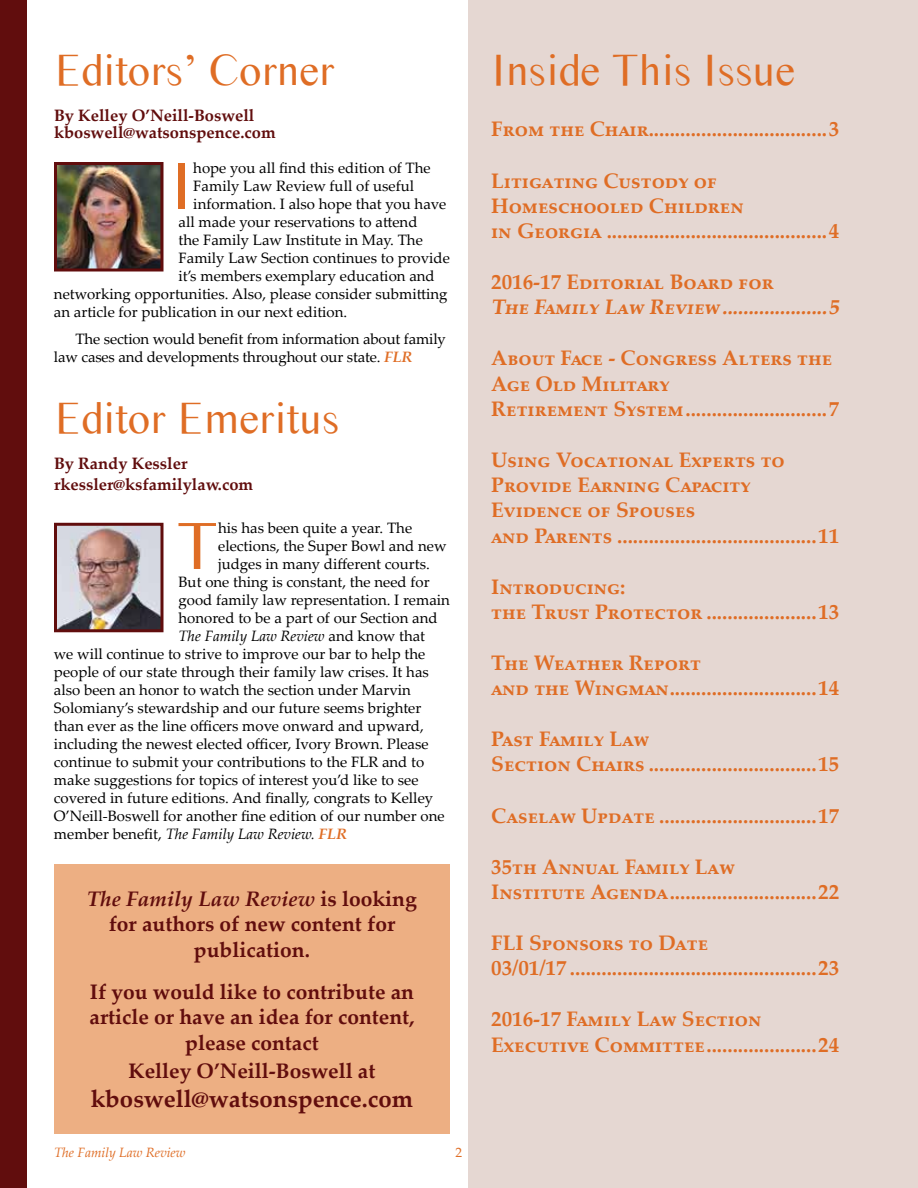
<style>
.page{position:relative;width:918px;height:1188px;background:#fff}
.page>*{position:absolute;margin:0;border:0;box-sizing:border-box;transform-origin:0 0}
.t1{font:69.3px "Times Sans Serif";color:#df6d25}
.t2{font:45px "Times Sans Serif";color:#df6d25}
.t3{font:700 24px "Palatino Linotype";color:#610d0d}
.t4{font:700 21px/25.2px "Palatino Linotype";color:#df6d25}
.t5{font:700 21px/25.2px "Palatino Linotype";color:#610d0d;text-align:center}
.t6{font:700 16.5px/16.5px "Palatino Linotype";color:#610d0d}
.t7{font:15px/18px "Palatino Linotype";color:#000}
.t8{font:italic 15px "Palatino Linotype";color:#000}
.t9{font:italic 13.5px "Palatino Linotype";color:#df6d25}
.t10{font:13.5px "Palatino Linotype";color:#df6d25}
.s1{font-weight:700;font-style:italic;color:#df6d25}
.s2{font-style:normal}
.s3{font-weight:700;color:#df6d25}
.s4{font-style:italic}
</style>
<div class="page">
<div style="left:468px;top:0;width:450px;height:1188px;background:#e5d7d2"></div>
<img style="left:58px;top:166px;width:102px;height:102px">
<div style="left:54px;top:162px;width:110px;height:110px;border:3px solid #610d0d"></div>
<img style="left:58px;top:527px;width:102px;height:101px">
<div style="left:54px;top:523px;width:110px;height:109px;border:3px solid #610d0d"></div>
<div style="left:0;top:0;width:27px;height:1188px;background:#610d0d"></div>
<div style="left:54px;top:864px;width:396px;height:270px;background:#edaf83"></div>
<h2 class="t2" style="left:54px;top:40px;width:282px">Editors’ Corner</h2>
<p class="t6" style="left:54px;top:107px;width:223px">By Kelley O’Neill-Boswell kboswell@watsonspence.com</p>
<h1 class="t1" style="left:170px;top:139px;width:25px">I</h1>
<p class="t7" style="left:193px;top:158px;width:239px">hope you all find this edition of The</p>
<p class="t7" style="left:193px;top:176px;width:222px">Family Law Review full of useful</p>
<p class="t7" style="left:193px;top:194px;width:254px">information. I also hope that you have</p>
<p class="t7" style="left:179px;top:212px;width:240px">all made your reservations to attend</p>
<p class="t7" style="left:179px;top:230px;width:246px">the Family Law Institute in May. The</p>
<p class="t7" style="left:179px;top:248px;width:273px">Family Law Section continues to provide</p>
<p class="t7" style="left:179px;top:266px;width:258px">it’s members exemplary education and</p>
<p class="t7" style="left:54px;top:284px;width:395px">networking opportunities. Also, please consider submitting</p>
<p class="t7" style="left:54px;top:302px;width:295px">an article for publication in our next edition.</p>
<p class="t7" style="left:54px;top:329px;width:393px;text-indent:22px">The section would benefit from information about family law cases and developments throughout our state. <span class="s1">FLR</span></p>
<h2 class="t2" style="left:54px;top:387px;width:287px">Editor Emeritus</h2>
<p class="t6" style="left:54px;top:452px;width:201px;line-height:21px">By Randy Kessler rkessler@ksfamilylaw.com</p>
<h1 class="t1" style="left:176px;top:499px;width:44px">T</h1>
<p class="t7" style="left:218px;top:518px;width:196px">his has been quite a year. The</p>
<p class="t7" style="left:218px;top:536px;width:230px">elections, the Super Bowl and new</p>
<p class="t7" style="left:218px;top:554px;width:213px">judges in many different courts.</p>
<p class="t7" style="left:178px;top:572px;width:253px">But one thing is constant, the need for</p>
<p class="t7" style="left:178px;top:590px;width:273px">good family law representation. I remain</p>
<p class="t7" style="left:178px;top:608px;width:261px">honored to be a part of our Section and</p>
<p class="t8" style="left:178px;top:625px;width:248px">The Family Law Review <span class="s2">and know that</span></p>
<p class="t7" style="left:54px;top:644px;width:373px">we will continue to strive to improve our bar to help the</p>
<p class="t7" style="left:54px;top:662px;width:376px">people of our state through their family law crises. It has</p>
<p class="t7" style="left:54px;top:680px;width:358px">also been an honor to watch the section under Marvin</p>
<p class="t7" style="left:54px;top:698px;width:369px">Solomiany’s stewardship and our future seems brighter</p>
<p class="t7" style="left:54px;top:716px;width:371px">than ever as the line officers move onward and upward,</p>
<p class="t7" style="left:54px;top:734px;width:376px">including the newest elected officer, Ivory Brown. Please</p>
<p class="t7" style="left:54px;top:752px;width:372px">continue to submit your contributions to the FLR and to</p>
<p class="t7" style="left:54px;top:770px;width:366px">make suggestions for topics of interest you’d like to see</p>
<p class="t7" style="left:54px;top:788px;width:381px">covered in future editions. And finally, congrats to Kelley</p>
<p class="t7" style="left:54px;top:806px;width:392px">O’Neill-Boswell for another fine edition of our number one</p>
<p class="t8" style="left:54px;top:823px;width:294px"><span class="s2">member benefit,</span> The Family Law Review. <span class="s3">FLR</span></p>
<h3 class="t5" style="left:87px;top:886px;width:331px"><span class="s4">The Family Law Review</span> is looking for authors of new content for publication.</h3>
<h3 class="t5" style="left:90px;top:979px;width:326px">If you would like to contribute an article or have an idea for content, please contact</h3>
<h3 class="t5" style="left:129px;top:1058px;width:248px">Kelley O’Neill-Boswell at</h3>
<h3 class="t3" style="left:91px;top:1082px;width:324px">kboswell@watsonspence.com</h3>
<p class="t9" style="left:54px;top:1143px;width:133px">The Family Law Review</p>
<p class="t10" style="left:456px;top:1143px;width:8px">2</p>
<h2 class="t2" style="left:491px;top:40px;width:305px">Inside This Issue</h2>
<h3 class="t4" style="left:491px;top:116px;width:349px">From the Chair..................................3</h3>
<h3 class="t4" style="left:491px;top:167px;width:349px">Litigating Custody of<br>Homeschooled Children<br>in Georgia ..........................................4</h3>
<h3 class="t4" style="left:491px;top:269px;width:353px">2016-17 Editorial Board for<br>The Family Law Review....................5</h3>
<h3 class="t4" style="left:491px;top:345px;width:349px">About Face - Congress Alters the<br>Age Old Military<br>Retirement System...........................7</h3>
<h3 class="t4" style="left:491px;top:446px;width:349px">Using Vocational Experts to Provide Earning Capacity Evidence of Spouses<br>and Parents ......................................11</h3>
<h3 class="t4" style="left:491px;top:573px;width:349px">Introducing:<br>the Trust Protector .....................13</h3>
<h3 class="t4" style="left:491px;top:649px;width:349px">The Weather Report<br>and the Wingman............................14</h3>
<h3 class="t4" style="left:491px;top:726px;width:350px">Past Family Law<br>Section Chairs ................................15</h3>
<h3 class="t4" style="left:491px;top:802px;width:349px">Caselaw Update ..............................17</h3>
<h3 class="t4" style="left:491px;top:853px;width:349px">35th Annual Family Law<br>Institute Agenda............................22</h3>
<h3 class="t4" style="left:491px;top:930px;width:349px">FLI Sponsors to Date<br>03/01/17 ...............................................23</h3>
<h3 class="t4" style="left:491px;top:1006px;width:349px">2016-17 Family Law Section<br>Executive Committee.....................24</h3>
</div>
